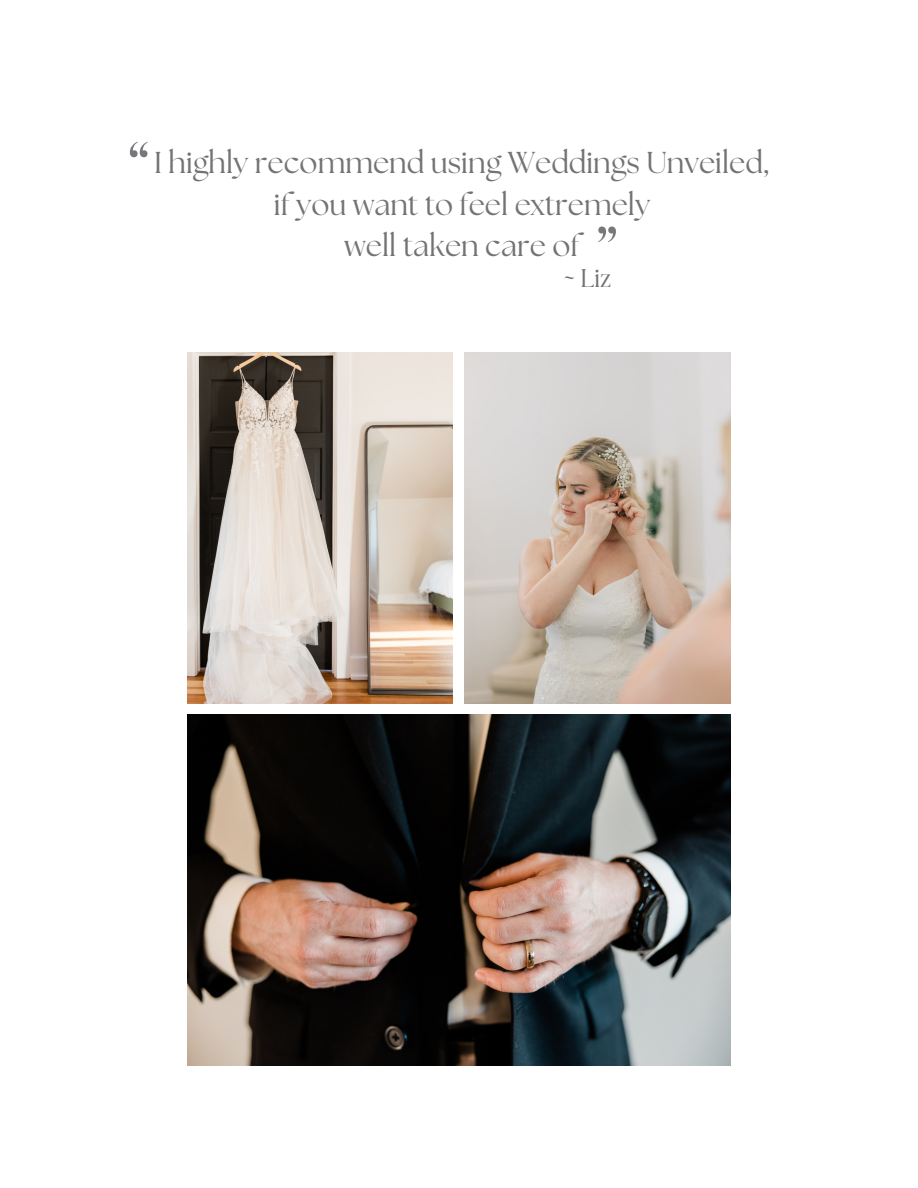
<style>
.page{position:relative;width:918px;height:1188px;background:#fff}
.page>*{position:absolute;margin:0;border:0;box-sizing:border-box;transform-origin:0 0}
.t1{font:66px "The Seasons";color:#77787b}
.t2{font:30.15px/41.5px "The Seasons";color:#737373;text-align:center}
.t3{font:25.5px "The Seasons";color:#737373}
</style>
<div class="page">
<img style="left:187px;top:352px;width:266px;height:351px">
<img style="left:464px;top:352px;width:267px;height:351px">
<img style="left:187px;top:715px;width:544px;height:351px">
<p class="t1" style="left:128px;top:137px;width:25px">“</p>
<p class="t2" style="left:154px;top:144px;width:617px">I highly recommend using Weddings Unveiled, if you want to feel extremely<br>well taken care of</p>
<h1 class="t3" style="left:563px;top:266px;width:49px">~ Liz</h1>
<p class="t1" style="left:618px;top:246px;width:25px;rotate:-180deg">“</p>
</div>
